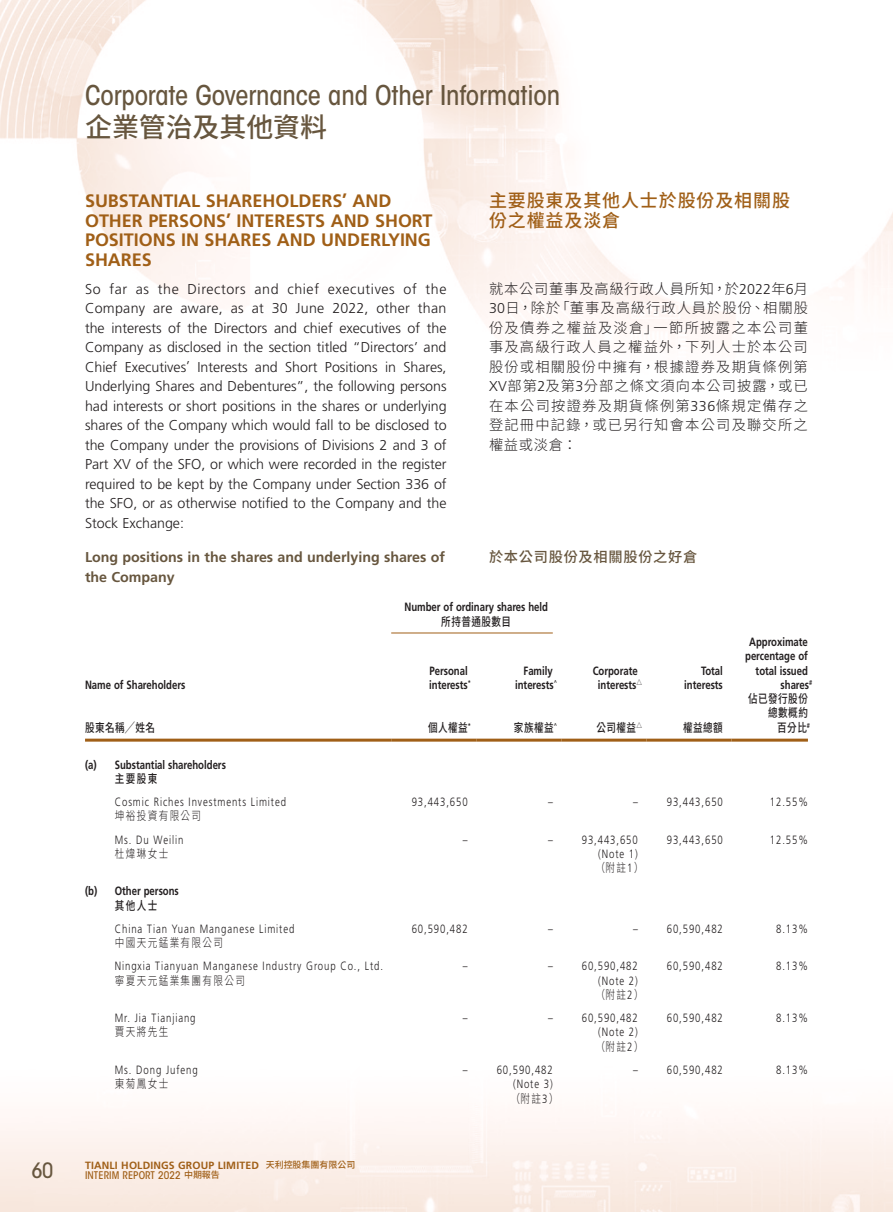
<style>
.page{position:relative;width:893px;height:1212px;background:#fff}
.page>*{position:absolute;margin:0;border:0;box-sizing:border-box;transform-origin:0 0}
.t1{font:500 condensed 27px "ITC Avant Garde Std";letter-spacing:-.005em;color:#67563e}
.t2{font:500 27px "Source Han Sans TC";letter-spacing:-.005em;color:#67563e}
.t3{font:500 condensed 21px "ITC Avant Garde Std";color:#67563e}
.Heading_1{font:700 18px/19.5px "Frutiger LT Std";color:#a05f17}
.Heading_1-2{font:500 18px/19.5px "Source Han Sans TC";letter-spacing:.05em;color:#a05f17}
.Body_Text{font:300 14.25px/19.5px "Frutiger LT Std";color:#231f20;text-align:justify}
.Body_Text-2{font:300 14.25px/19.5px "Source Han Sans TC";letter-spacing:.085em;color:#231f20;text-align:justify}
.Heading_2{font:700 14.25px/19.5px "Frutiger LT Std";color:#67563e}
.Heading_2-2{font:500 14.25px "Source Han Sans TC";letter-spacing:.05em;color:#67563e}
.C_Body_Text{font:300 12px "Frutiger LT Std";letter-spacing:.095em;color:#231f20;scale:.8 1}
.Body_Text-3{font:700 12px "Frutiger LT Std";color:#231f20;scale:.8 1}
.C_Body_Text-2{font:300 12px "Source Han Sans TC";letter-spacing:.145em;color:#231f20;scale:.8 1}
.Body_Text-4{font:500 12px "Source Han Sans TC";letter-spacing:.05em;color:#231f20;scale:.8 1}
.C_Body_Text-3{font:500 12px "Source Han Sans TC";letter-spacing:.145em;color:#231f20;scale:.8 1}
.t4{font:700 10.5px "Frutiger LT Std";letter-spacing:.015em;color:#a05f17}
.t5{font:500 condensed 10.5px "ITC Avant Garde Std";letter-spacing:.01em;color:#a05f17}
.s1{font-family:"Frutiger LT Std"}
.s2{font-family:"Source Han Sans TC";font-weight:500;font-size:9px}
.s3{font-family:"Source Han Sans TC";font-stretch:normal;font-size:9px}
</style>
<div class="page">
<img style="left:0;top:0;width:893px;height:1212px">
<hr style="left:391px;top:633px;width:162px;height:1px;background:#a05f17">
<hr style="left:85px;top:739px;width:306px;height:3px;background:#a05f17">
<hr style="left:391px;top:739px;width:85px;height:3px;background:#a05f17">
<hr style="left:476px;top:739px;width:85px;height:3px;background:#a05f17">
<hr style="left:561px;top:739px;width:85px;height:3px;background:#a05f17">
<hr style="left:646px;top:739px;width:85px;height:3px;background:#a05f17">
<hr style="left:731px;top:739px;width:77px;height:3px;background:#a05f17">
<h2 class="t3" style="left:32px;top:1157px;width:23px">60</h2>
<h1 class="t1" style="left:85px;top:79px;width:477px">Corporate Governance and Other Information</h1>
<h1 class="t2" style="left:85px;top:112px;width:243px">企業管治及其他資料</h1>
<p class="Heading_1-2" style="left:489px;top:191px;width:302px">主要股東及其他人士於股份及相關股份之權益及淡倉</p>
<p class="Heading_1" style="left:85px;top:191px;width:349px">SUBSTANTIAL SHAREHOLDERS’ AND<br>OTHER PERSONS’ INTERESTS AND SHORT<br>POSITIONS IN SHARES AND UNDERLYING<br>SHARES</p>
<p class="Body_Text" style="left:85px;top:279px;width:363px">So far as the Directors and chief executives of the Company are aware, as at 30 June 2022, other than the interests of the Directors and chief executives of the Company as disclosed in the section titled “Directors’ and Chief Executives’ Interests and Short Positions in Shares, Underlying Shares and Debentures”, the following persons had interests or short positions in the shares or underlying shares of the Company which would fall to be disclosed to the Company under the provisions of Divisions 2 and 3 of Part XV of the SFO, or which were recorded in the register required to be kept by the Company under Section 336 of the SFO, or as otherwise notified to the Company and the Stock Exchange:</p>
<p class="Heading_2" style="left:85px;top:548px;width:361px">Long positions in the shares and underlying shares of the Company</p>
<p class="Body_Text-3" style="left:404px;top:600px;width:181px">Number of ordinary shares held</p>
<p class="Body_Text-4" style="left:441px;top:614px;width:89px">所持普通股數目</p>
<p class="Body_Text-2" style="left:489px;top:279px;width:320px">就本公司董事及高級行政人員所知，於<span class="s1">2022</span>年<span class="s1">6</span>月<span class="s1">30</span>日，除於「董事及高級行政人員於股份、相關股份及債券之權益及淡倉」一節所披露之本公司董事及高級行政人員之權益外，下列人士於本公司股份或相關股份中擁有，根據證券及期貨條例第<span class="s1">XV</span>部第<span class="s1">2</span>及第<span class="s1">3</span>分部之條文須向本公司披露，或已在本公司按證券及期貨條例第<span class="s1">336</span>條規定備存之登記冊中記錄，或已另行知會本公司及聯交所之權益或淡倉：</p>
<p class="Heading_2-2" style="left:489px;top:549px;width:210px">於本公司股份及相關股份之好倉</p>
<p class="Body_Text-3" style="left:85px;top:678px;width:127px">Name of Shareholders</p>
<p class="Body_Text-3" style="left:429px;top:663px;width:49px">Personal</p>
<p class="Body_Text-3" style="left:429px;top:678px;width:54px">interests<sup>*</sup></p>
<p class="Body_Text-3" style="left:524px;top:663px;width:38px">Family</p>
<p class="Body_Text-3" style="left:515px;top:678px;width:54px">interests<sup>^</sup></p>
<p class="Body_Text-3" style="left:593px;top:663px;width:58px">Corporate</p>
<p class="Body_Text-3" style="left:598px;top:678px;width:57px">interests<sup>△</sup></p>
<p class="Body_Text-3" style="left:701px;top:663px;width:29px">Total</p>
<p class="Body_Text-3" style="left:684px;top:678px;width:50px">interests</p>
<p class="Body_Text-4" style="left:85px;top:720px;width:89px">股東名稱╱姓名</p>
<p class="Body_Text-4" style="left:428px;top:720px;width:55px">個人權益<sup>*</sup></p>
<p class="Body_Text-4" style="left:514px;top:720px;width:55px">家族權益<sup>^</sup></p>
<p class="Body_Text-4" style="left:596px;top:720px;width:59px">公司權益<sup>△</sup></p>
<p class="Body_Text-4" style="left:683px;top:720px;width:51px">權益總額</p>
<p class="Body_Text-3" style="left:749px;top:635px;width:75px">Approximate</p>
<p class="Body_Text-3" style="left:745px;top:649px;width:80px">percentage of</p>
<p class="Body_Text-3" style="left:756px;top:663px;width:67px">total issued</p>
<p class="Body_Text-3" style="left:781px;top:678px;width:41px">shares<sup>#</sup></p>
<p class="Body_Text-4" style="left:748px;top:692px;width:76px">佔已發行股份</p>
<p class="Body_Text-4" style="left:768px;top:706px;width:51px">總數概約</p>
<p class="Body_Text-4" style="left:777px;top:720px;width:43px">百分比<sup>#</sup></p>
<p class="Body_Text-3" style="left:85px;top:757px;width:178px">(a) Substantial shareholders</p>
<p class="C_Body_Text-3" style="left:115px;top:772px;width:55px">主要股東</p>
<p class="C_Body_Text" style="left:115px;top:795px;width:216px">Cosmic Riches Investments Limited</p>
<p class="C_Body_Text" style="left:412px;top:795px;width:72px">93,443,650</p>
<p class="C_Body_Text" style="left:548px;top:795px;width:8px">–</p>
<p class="C_Body_Text" style="left:633px;top:795px;width:8px">–</p>
<p class="C_Body_Text" style="left:667px;top:795px;width:72px">93,443,650</p>
<p class="C_Body_Text" style="left:770px;top:795px;width:49px">12.55%</p>
<p class="C_Body_Text-2" style="left:115px;top:809px;width:110px">坤裕投資有限公司</p>
<p class="C_Body_Text" style="left:115px;top:833px;width:87px">Ms. Du Weilin</p>
<p class="C_Body_Text-2" style="left:115px;top:847px;width:68px">杜煒琳女士</p>
<p class="C_Body_Text" style="left:667px;top:833px;width:72px">93,443,650</p>
<p class="C_Body_Text" style="left:770px;top:833px;width:49px">12.55%</p>
<p class="C_Body_Text" style="left:463px;top:833px;width:8px">–</p>
<p class="C_Body_Text" style="left:548px;top:833px;width:8px">–</p>
<p class="C_Body_Text" style="left:582px;top:833px;width:72px">93,443,650</p>
<p class="C_Body_Text" style="left:598px;top:847px;width:51px">(Note 1)</p>
<p class="C_Body_Text-2" style="left:595px;top:861px;width:62px">（附註<span class="s1">1</span>）</p>
<p class="Body_Text-3" style="left:85px;top:884px;width:119px">(b) Other persons</p>
<p class="C_Body_Text-3" style="left:115px;top:898px;width:55px">其他人士</p>
<p class="C_Body_Text" style="left:115px;top:922px;width:226px">China Tian Yuan Manganese Limited</p>
<p class="C_Body_Text" style="left:412px;top:922px;width:72px">60,590,482</p>
<p class="C_Body_Text" style="left:548px;top:922px;width:8px">–</p>
<p class="C_Body_Text" style="left:633px;top:922px;width:8px">–</p>
<p class="C_Body_Text" style="left:667px;top:922px;width:72px">60,590,482</p>
<p class="C_Body_Text" style="left:776px;top:922px;width:41px">8.13%</p>
<p class="C_Body_Text-2" style="left:115px;top:936px;width:137px">中國天元錳業有限公司</p>
<p class="C_Body_Text" style="left:115px;top:959px;width:337px">Ningxia Tianyuan Manganese Industry Group Co., Ltd.</p>
<p class="C_Body_Text-2" style="left:115px;top:973px;width:164px">寧夏天元錳業集團有限公司</p>
<p class="C_Body_Text" style="left:667px;top:959px;width:72px">60,590,482</p>
<p class="C_Body_Text" style="left:776px;top:959px;width:41px">8.13%</p>
<p class="C_Body_Text" style="left:463px;top:959px;width:8px">–</p>
<p class="C_Body_Text" style="left:548px;top:959px;width:8px">–</p>
<p class="C_Body_Text" style="left:582px;top:959px;width:72px">60,590,482</p>
<p class="C_Body_Text" style="left:598px;top:974px;width:51px">(Note 2)</p>
<p class="C_Body_Text" style="left:115px;top:1011px;width:103px">Mr. Jia Tianjiang</p>
<p class="C_Body_Text-2" style="left:115px;top:1025px;width:68px">賈天將先生</p>
<p class="C_Body_Text" style="left:115px;top:1063px;width:105px">Ms. Dong Jufeng</p>
<p class="C_Body_Text-2" style="left:115px;top:1077px;width:68px">東菊鳳女士</p>
<p class="t4" style="left:85px;top:1159px;width:272px">TIANLI HOLDINGS GROUP LIMITED <span class="s2">天利控股集團有限公司</span></p>
<p class="t5" style="left:85px;top:1169px;width:136px">INTERIM REPORT 2022 <span class="s3">中期報告</span></p>
<p class="C_Body_Text-2" style="left:595px;top:988px;width:62px">（附註<span class="s1">2</span>）</p>
<p class="C_Body_Text" style="left:463px;top:1011px;width:8px">–</p>
<p class="C_Body_Text" style="left:548px;top:1011px;width:8px">–</p>
<p class="C_Body_Text" style="left:582px;top:1011px;width:72px">60,590,482</p>
<p class="C_Body_Text" style="left:598px;top:1025px;width:51px">(Note 2)</p>
<p class="C_Body_Text-2" style="left:595px;top:1039px;width:62px">（附註<span class="s1">2</span>）</p>
<p class="C_Body_Text" style="left:667px;top:1011px;width:72px">60,590,482</p>
<p class="C_Body_Text" style="left:776px;top:1011px;width:41px">8.13%</p>
<p class="C_Body_Text" style="left:463px;top:1063px;width:8px">–</p>
<p class="C_Body_Text" style="left:497px;top:1063px;width:72px">60,590,482</p>
<p class="C_Body_Text" style="left:513px;top:1077px;width:51px">(Note 3)</p>
<p class="C_Body_Text-2" style="left:510px;top:1091px;width:62px">（附註<span class="s1">3</span>）</p>
<p class="C_Body_Text" style="left:633px;top:1063px;width:8px">–</p>
<p class="C_Body_Text" style="left:667px;top:1063px;width:72px">60,590,482</p>
<p class="C_Body_Text" style="left:776px;top:1063px;width:41px">8.13%</p>
</div>
